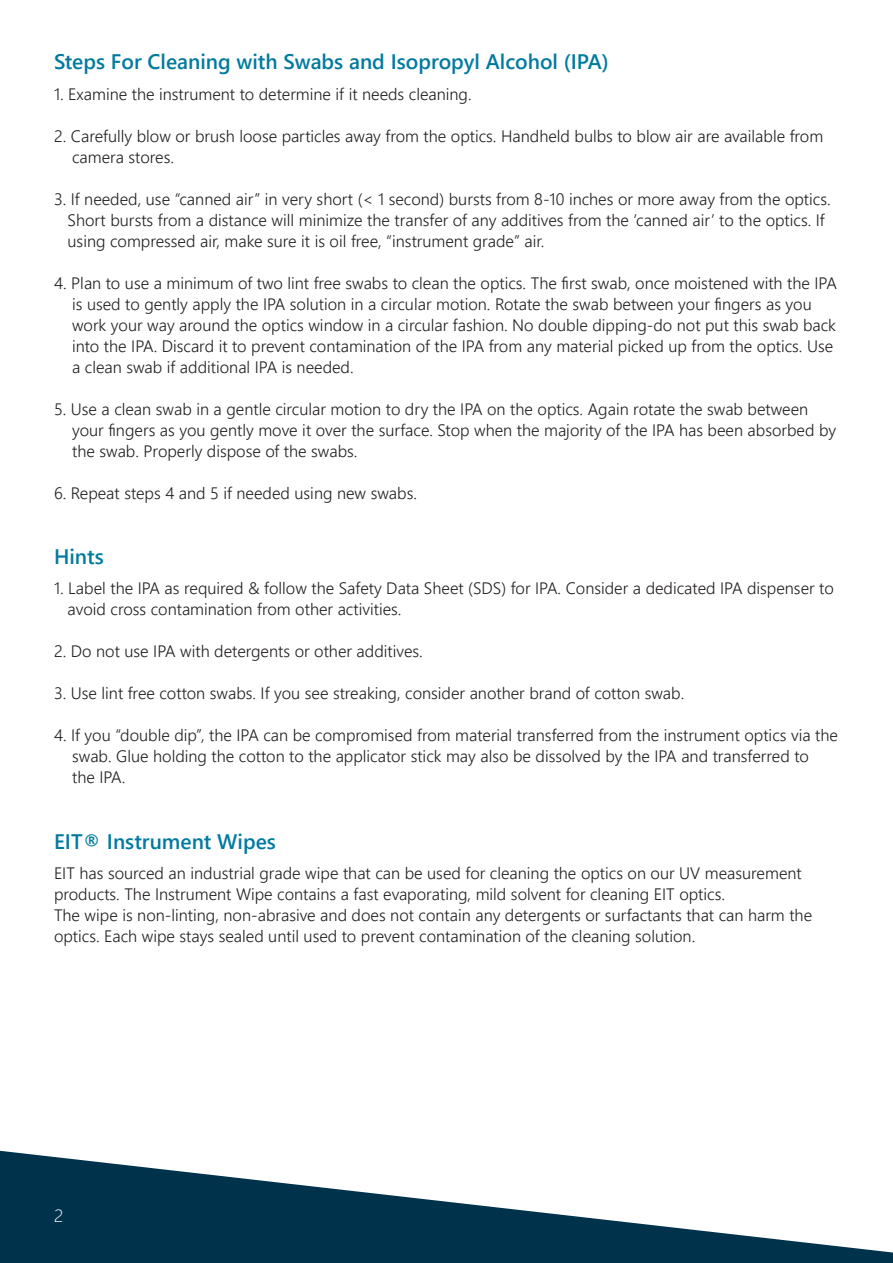
<style>
.page{position:relative;width:893px;height:1263px;background:#fff}
.page>*{position:absolute;margin:0;border:0;box-sizing:border-box;transform-origin:0 0}
.t1{font:600 21px "Segoe UI";color:#007a9f}
.t2{font:300 18px "Segoe UI";color:#fff}
.t3{font:300 16.5px/21px "Segoe UI";color:#231f20}
</style>
<div class="page">
<svg style="left:0;top:1151px;width:893px;height:112px;fill:#00324c"></svg>
<p class="t1" style="left:54px;top:54px;width:556px">Steps For Cleaning with Swabs and Isopropyl Alcohol (IPA)</p>
<p class="t3" style="left:54px;top:85px;width:419px">1. Examine the instrument to determine if it needs cleaning.</p>
<p class="t3" style="left:72px;top:127px;width:753px;text-indent:-18px">2. Carefully blow or brush loose particles away from the optics. Handheld bulbs to blow air are available from camera stores.</p>
<p class="t3" style="left:68px;top:190px;width:765px;text-indent:-14px">3. If needed, use “canned air” in very short (&lt; 1 second) bursts from 8-10 inches or more away from the optics.<br>Short bursts from a distance will minimize the transfer of any additives from the ‘canned air’ to the optics. If using compressed air, make sure it is oil free, “instrument grade” air.</p>
<p class="t3" style="left:72px;top:271px;width:766px;text-indent:-18px">4. Plan to use a minimum of two lint free swabs to clean the optics. The first swab, once moistened with the IPA is used to gently apply the IPA solution in a circular motion. Rotate the swab between your fingers as you work your way around the optics window in a circular fashion. No double dipping-do not put this swab back into the IPA. Discard it to prevent contamination of the IPA from any material picked up from the optics. Use a clean swab if additional IPA is needed.</p>
<p class="t3" style="left:72px;top:400px;width:766px;text-indent:-18px">5. Use a clean swab in a gentle circular motion to dry the IPA on the optics. Again rotate the swab between your fingers as you gently move it over the surface. Stop when the majority of the IPA has been absorbed by the swab. Properly dispose of the swabs.</p>
<p class="t3" style="left:54px;top:484px;width:364px">6. Repeat steps 4 and 5 if needed using new swabs.</p>
<p class="t1" style="left:54px;top:548px;width:51px">Hints</p>
<p class="t3" style="left:68px;top:576px;width:768px;text-indent:-14px">1. Label the IPA as required &amp; follow the Safety Data Sheet (SDS) for IPA. Consider a dedicated IPA dispenser to avoid cross contamination from other activities.</p>
<p class="t3" style="left:54px;top:643px;width:370px">2. Do not use IPA with detergents or other additives.</p>
<p class="t3" style="left:54px;top:685px;width:632px">3. Use lint free cotton swabs. If you see streaking, consider another brand of cotton swab.</p>
<p class="t3" style="left:72px;top:727px;width:767px;text-indent:-18px">4. If you “double dip”, the IPA can be compromised from material transferred from the instrument optics via the swab. Glue holding the cotton to the applicator stick may also be dissolved by the IPA and transferred to<br>the IPA.</p>
<p class="t1" style="left:54px;top:833px;width:223px">EIT® Instrument Wipes</p>
<p class="t3" style="left:54px;top:865px;width:760px">EIT has sourced an industrial grade wipe that can be used for cleaning the optics on our UV measurement products. The Instrument Wipe contains a fast evaporating, mild solvent for cleaning EIT optics.<br>The wipe is non-linting, non-abrasive and does not contain any detergents or surfactants that can harm the optics. Each wipe stays sealed until used to prevent contamination of the cleaning solution.</p>
<p class="t2" style="left:54px;top:1208px;width:11px">2</p>
</div>
